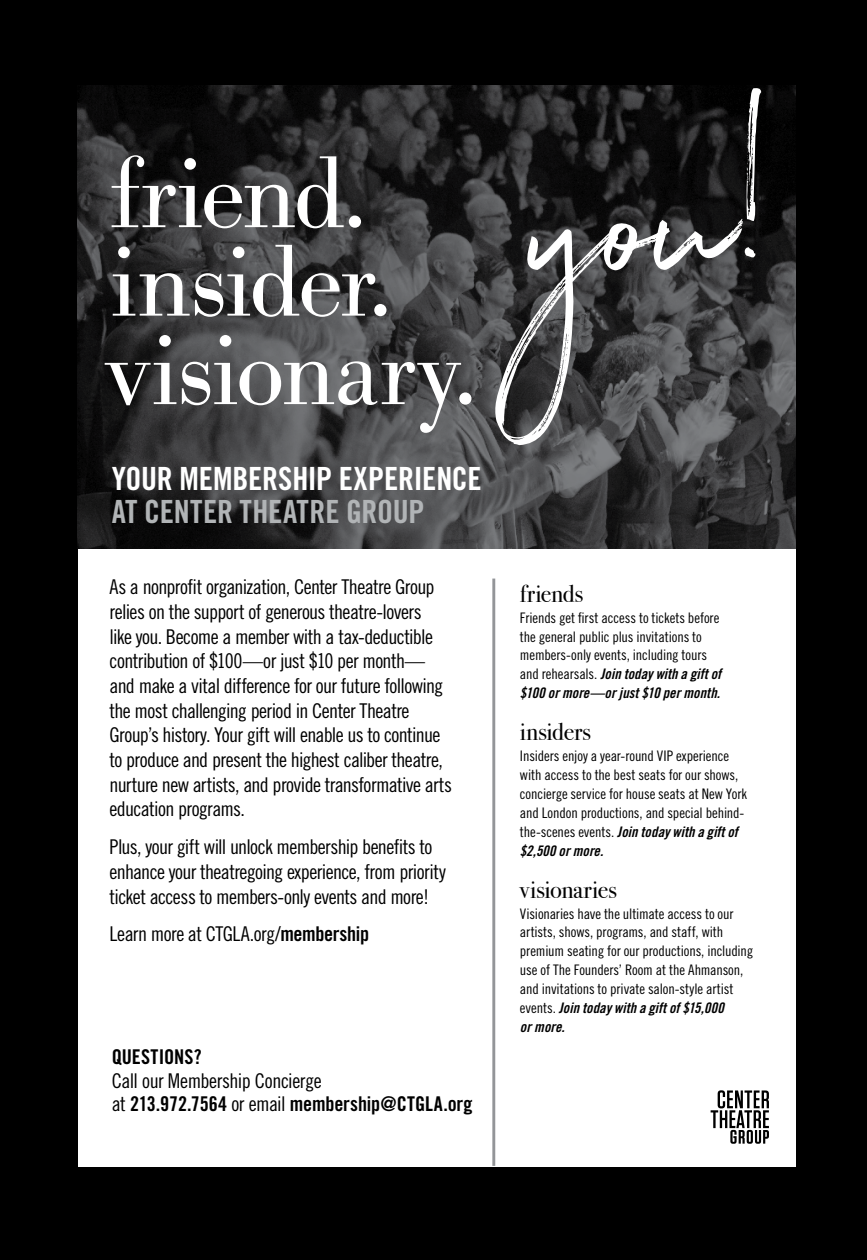
<style>
.page{position:relative;width:867px;height:1260px;background:#fff}
.page>*{position:absolute;margin:0;border:0;box-sizing:border-box;transform-origin:0 0}
.t1{font:32.02px "Trade Gothic LT Std Bd Cn 20";letter-spacing:-.005em;color:#fff}
.t2{font:32.02px "Trade Gothic LT Std Bd Cn 20";letter-spacing:-.005em;color:#b1b4b6}
.t3{font:24.68px "Bodoni Svty Two ITCTT";letter-spacing:-.01em;color:#000}
.t4{font:20.3px/24.7px "Trade Gothic LT Std Cn 18";letter-spacing:-.03em;color:#000}
.t5{font:20.3px "Trade Gothic LT Std Bd Cn 20";letter-spacing:-.005em;color:#000}
.t6{font:14.53px/18.9px "Trade Gothic LT Std Cn 18";letter-spacing:-.005em;color:#000}
.t7{font:14.53px/18.9px "Trade Gothic LT Std Bd Cn 20 Obl";letter-spacing:.005em;color:#000}
.s1{font-family:"Trade Gothic LT Std Bd Cn 20"}
.s2{font-family:"Trade Gothic LT Std Cn 18"}
</style>
<div class="page">
<div style="left:0;top:0;width:866px;height:1260px;background:#000"></div>
<div style="left:78px;top:319px;width:717px;height:847px;background:#fff"></div>
<img style="left:78px;top:86px;width:717px;height:463px">
<svg style="left:105px;top:335px;width:366px;height:98px;background:#626264"></svg>
<svg style="left:113px;top:245px;width:273px;height:72px;background:#676768"></svg>
<svg style="left:112px;top:155px;width:249px;height:73px"></svg>
<svg style="left:492px;top:87px;width:269px;height:358px"></svg>
<hr style="left:492px;top:579px;width:3px;height:587px;background:#939598">
<svg style="left:710px;top:1090px;width:58px;height:54px"></svg>
<h1 class="t1" style="left:112px;top:459px;width:371px">YOUR MEMBERSHIP EXPERIENCE</h1>
<h1 class="t2" style="left:112px;top:492px;width:314px">AT CENTER THEATRE GROUP</h1>
<p class="t4" style="left:109px;top:574px;width:344px">As a nonprofit organization, Center Theatre Group relies on the support of generous theatre-lovers<br>like you. Become a member with a tax-deductible contribution of $100—or just $10 per month— and make a vital difference for our future following the most challenging period in Center Theatre Group’s history. Your gift will enable us to continue to produce and present the highest caliber theatre, nurture new artists, and provide transformative arts education programs.</p>
<p class="t4" style="left:109px;top:834px;width:337px">Plus, your gift will unlock membership benefits to enhance your theatregoing experience, from priority ticket access to members-only events and more!</p>
<p class="t4" style="left:109px;top:922px;width:261px">Learn more at CTGLA.org/<span class="s1">membership</span></p>
<p class="t5" style="left:112px;top:1045px;width:91px">QUESTIONS?</p>
<p class="t4" style="left:112px;top:1068px;width:211px">Call our Membership Concierge</p>
<p class="t5" style="left:112px;top:1091px;width:362px"><span class="s2">at</span> 213.972.7564 <span class="s2">or email</span> membership@CTGLA.org</p>
<p class="t3" style="left:520px;top:573px;width:65px">friends</p>
<p class="t6" style="left:520px;top:608px;width:201px">Friends get first access to tickets before the general public plus invitations to members-only events, including tours</p>
<p class="t7" style="left:520px;top:665px;width:202px"><span class="s2">and rehearsals.</span> Join today with a gift of $100 or more—or just $10 per month.</p>
<p class="t3" style="left:520px;top:712px;width:73px">insiders</p>
<p class="t6" style="left:520px;top:746px;width:228px">Insiders enjoy a year-round VIP experience with access to the best seats for our shows, concierge service for house seats at New York and London productions, and special behind-</p>
<p class="t7" style="left:520px;top:822px;width:219px"><span class="s2">the-scenes events.</span> Join today with a gift of $2,500 or more.</p>
<p class="t3" style="left:520px;top:869px;width:98px">visionaries</p>
<p class="t6" style="left:520px;top:904px;width:234px">Visionaries have the ultimate access to our artists, shows, programs, and staff, with premium seating for our productions, including use of The Founders’ Room at the Ahmanson, and invitations to private salon-style artist</p>
<p class="t7" style="left:520px;top:999px;width:205px"><span class="s2">events.</span> Join today with a gift of $15,000 or more.</p>
</div>
